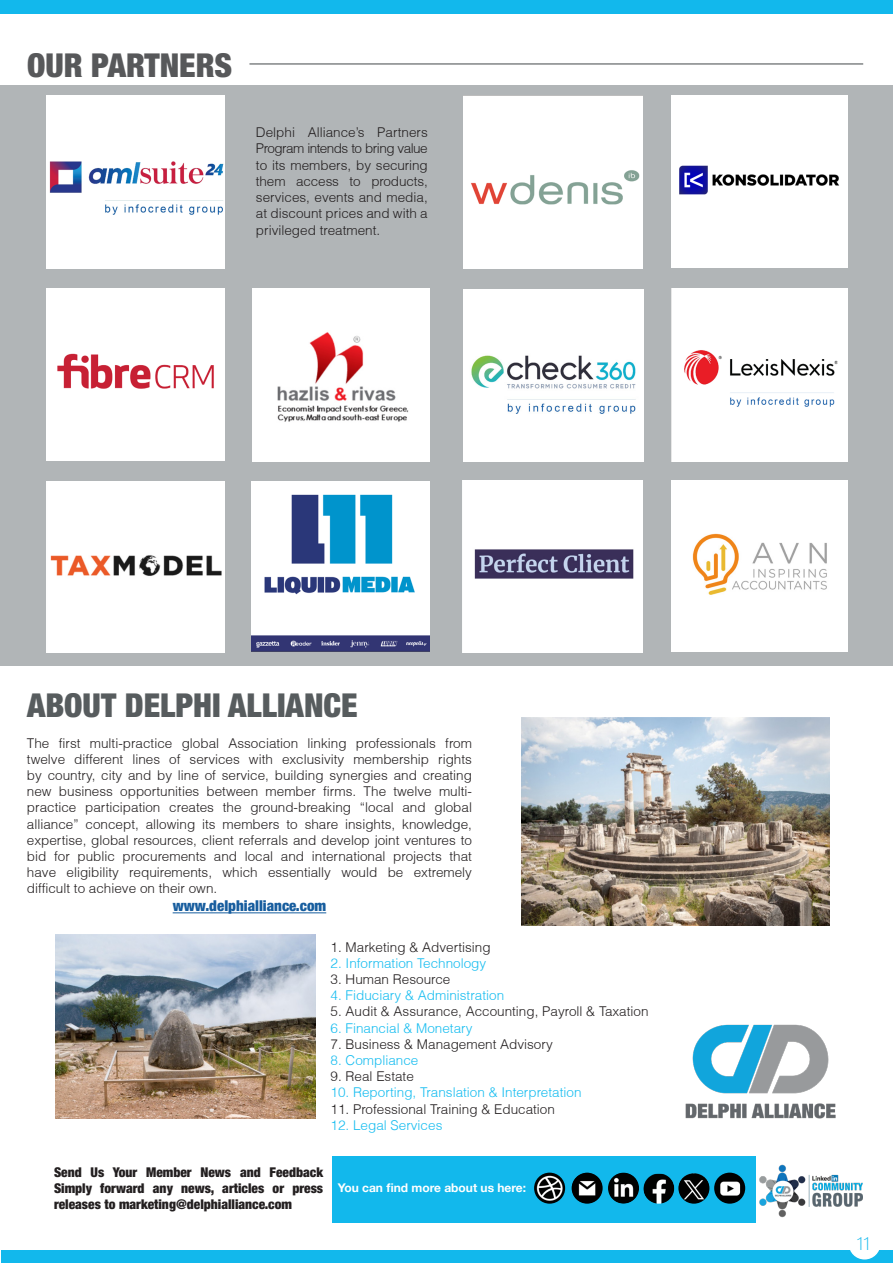
<style>
.page{position:relative;width:893px;height:1263px;background:#fff}
.page>*{position:absolute;margin:0;border:0;box-sizing:border-box;transform-origin:0 0}
.t1{font:900 condensed 33px "Helvetica Neue LT Std";color:#575c5e}
.t2{font:900 condensed 33px "Helvetica Neue LT Std";color:#57585a}
.t3{font:300 18px "Yu Gothic UI";color:#12b8ed}
.t4{font:900 condensed 15px "Helvetica Neue LT Std";color:#175d9e}
.t5{font:300 13.5px/16.2px "Helvetica";color:#231f20;text-align:justify}
.t6{font:300 13.5px "Helvetica";color:#17bdf0}
.t7{font:900 condensed 13.5px/16.2px "Helvetica Neue LT Std";color:#231f20;text-align:justify}
.t8{font:700 12px "Helvetica Neue";color:#fff}
</style>
<div class="page">
<div style="left:1px;top:1250px;width:892px;height:13px;background:#12b8ec"></div>
<div style="left:0;top:85px;width:893px;height:580px;background:#b1b5b7"></div>
<hr style="left:249px;top:63px;width:614px;height:2px;background:#575c5e">
<img style="left:47px;top:96px;width:177px;height:172px">
<img style="left:252px;top:289px;width:178px;height:172px">
<img style="left:671px;top:481px;width:176px;height:170px">
<img style="left:463px;top:289px;width:180px;height:172px">
<div style="left:671px;top:96px;width:176px;height:172px;background:#fff"></div>
<img style="left:47px;top:289px;width:177px;height:172px">
<img style="left:252px;top:481px;width:177px;height:171px">
<img style="left:672px;top:289px;width:175px;height:173px">
<img style="left:462px;top:480px;width:180px;height:172px">
<img style="left:47px;top:482px;width:177px;height:171px">
<div style="left:333px;top:1156px;width:423px;height:67px;background:#12b8ec"></div>
<img style="left:534px;top:1172px;width:31px;height:32px;border-radius:16px">
<img style="left:572px;top:1172px;width:31px;height:32px;border-radius:16px">
<img style="left:608px;top:1172px;width:31px;height:32px;border-radius:16px">
<img style="left:643px;top:1174px;width:31px;height:30px">
<img style="left:678px;top:1172px;width:31px;height:32px;border-radius:16px">
<img style="left:521px;top:717px;width:308px;height:208px">
<hr style="left:173px;top:912px;width:153px;height:1px;background:#175d9e">
<img style="left:55px;top:934px;width:261px;height:185px">
<img style="left:685px;top:1024px;width:151px;height:95px">
<img style="left:759px;top:1164px;width:104px;height:54px">
<div style="left:463px;top:96px;width:180px;height:173px;background:#fff"></div>
<div style="left:0;top:0;width:893px;height:13px;background:#12b8ec"></div>
<div style="left:849px;top:1229px;width:31px;height:30px;background:#fff;border-radius:50%"></div>
<div style="left:849px;top:1228px;width:31px;height:31px;border:2px solid #fff;border-radius:50%"></div>
<img style="left:714px;top:1172px;width:31px;height:32px;border-radius:16px">
<h1 class="t2" style="left:27px;top:45px;width:207px">OUR PARTNERS</h1>
<p class="t5" style="left:256px;top:124px;width:173px">Delphi Alliance’s Partners Program intends to bring value to its members, by securing them access to products, services, events and media, at discount prices and with a privileged treatment.</p>
<h1 class="t1" style="left:27px;top:685px;width:332px">ABOUT DELPHI ALLIANCE</h1>
<p class="t5" style="left:27px;top:734px;width:447px">The first multi-practice global Association linking professionals from twelve different lines of services with exclusivity membership rights by country, city and by line of service, building synergies and creating new business opportunities between member firms. The twelve multi&shy;practice participation creates the ground-breaking “local and global alliance” concept, allowing its members to share insights, knowledge, expertise, global resources, client referrals and develop joint ventures to bid for public procurements and local and international projects that have eligibility requirements, which essentially would be extremely difficult to achieve on their own.</p>
<p class="t4" style="left:173px;top:897px;width:155px">www.delphialliance.com</p>
<p class="t5" style="left:331px;top:939px;width:162px">1. Marketing &amp; Advertising</p>
<p class="t6" style="left:331px;top:955px;width:157px">2. Information Technology</p>
<p class="t5" style="left:331px;top:971px;width:121px">3. Human Resource</p>
<p class="t6" style="left:331px;top:987px;width:175px">4. Fiduciary &amp; Administration</p>
<p class="t5" style="left:331px;top:1003px;width:319px">5. Audit &amp; Assurance, Accounting, Payroll &amp; Taxation</p>
<p class="t6" style="left:331px;top:1019px;width:144px">6. Financial &amp; Monetary</p>
<p class="t5" style="left:331px;top:1036px;width:224px">7. Business &amp; Management Advisory</p>
<p class="t6" style="left:331px;top:1052px;width:89px">8. Compliance</p>
<p class="t5" style="left:331px;top:1068px;width:85px">9. Real Estate</p>
<p class="t6" style="left:331px;top:1084px;width:252px">10. Reporting, Translation &amp; Interpretation</p>
<p class="t5" style="left:331px;top:1101px;width:226px">11. Professional Training &amp; Education</p>
<p class="t6" style="left:331px;top:1117px;width:113px">12. Legal Services</p>
<p class="t7" style="left:54px;top:1164px;width:271px">Send Us Your Member News and Feedback Simply forward any news, articles or press releases to marketing@delphialliance.com</p>
<p class="t8" style="left:338px;top:1180px;width:190px">You can find more about us here:</p>
<h2 class="t3" style="left:857px;top:1227px;width:15px">11</h2>
</div>
